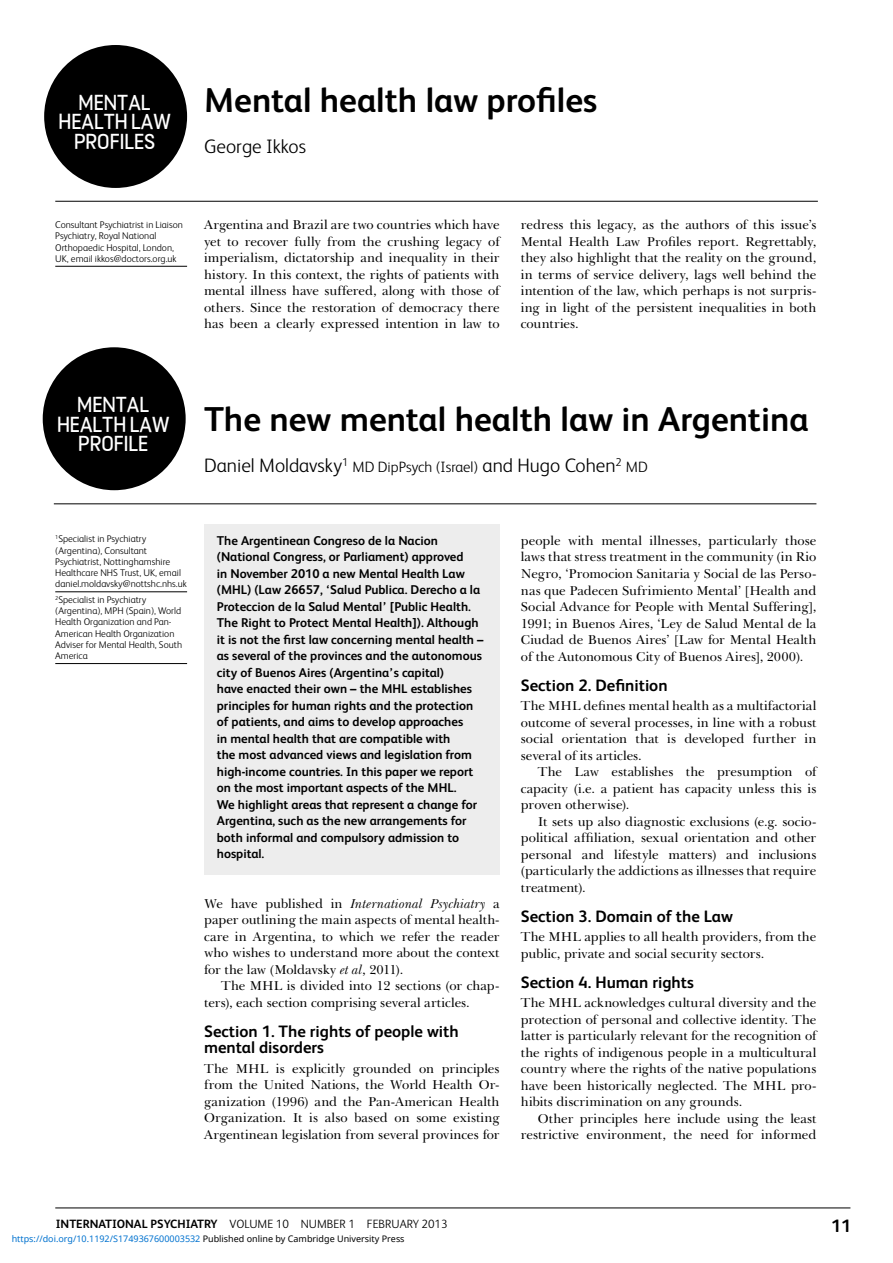
<style>
.page{position:relative;width:893px;height:1263px;background:#fff}
.page>*{position:absolute;margin:0;border:0;box-sizing:border-box;transform-origin:0 0}
.t1{font:700 34.5px "FS Albert";color:#000}
.t2{font:24.3px/19.5px "FS Dillonv 1.01";color:#fff;text-align:center}
.t3{font:300 19.5px "FS Albert";color:#000}
.t4{font:700 18px "FS Albert";color:#000}
.t5{font:700 16.5px/16.5px "FS Albert";color:#000}
.t6{font:13.2px/16.5px "Baskerville BT";color:#000;text-align:justify}
.t7{font:700 12.75px/16.5px "FS Albert";color:#000}
.t8{font:300 12px "FS Albert";color:#000}
.t9{font:300 9.75px/11.2px "FS Albert";color:#000}
.t10{font:9px "Noto Sans";color:#0172cf}
.s1{font-size:15px}
.s2{font-style:italic}
.s3{font-weight:700}
.s4{color:#000}
</style>
<div class="page">
<hr style="left:55px;top:1208px;width:795px;height:1px;background:#000">
<hr style="left:55px;top:266px;width:132px;height:1px;background:#000">
<div style="left:44px;top:45px;width:143px;height:143px;background:#000;border-radius:50%"></div>
<hr style="left:55px;top:201px;width:763px;height:1px;background:#000">
<div style="left:204px;top:524px;width:296px;height:350px;background:#ededed"></div>
<hr style="left:55px;top:591px;width:132px;height:1px;background:#000">
<hr style="left:55px;top:663px;width:132px;height:1px;background:#000">
<hr style="left:54px;top:504px;width:762px;height:1px;background:#000">
<div style="left:43px;top:347px;width:143px;height:143px;background:#000;border-radius:50%"></div>
<h2 class="t2" style="left:59px;top:91px;width:114px">MENTAL<br>HEALTH LAW<br>PROFILES</h2>
<h1 class="t1" style="left:204px;top:77px;width:395px">Mental health law profiles</h1>
<h3 class="t3" style="left:204px;top:134px;width:103px">George Ikkos</h3>
<p class="t9" style="left:55px;top:219px;width:129px">Consultant Psychiatrist in Liaison<br>Psychiatry, Royal National<br>Orthopaedic Hospital, London,<br>UK, email ikkos@doctors.org.uk</p>
<p class="t6" style="left:204px;top:216px;width:297px">Argentina and Brazil are two countries which have yet to recover fully from the crushing legacy of imperialism, dictatorship and inequality in their history. In this context, the rights of patients with mental illness have suffered, along with those of others. Since the restoration of democracy there has been a clearly expressed intention in law to</p>
<p class="t6" style="left:521px;top:216px;width:297px">redress this legacy, as the authors of this issue’s Mental Health Law Profiles report. Regrettably, they also highlight that the reality on the ground, in terms of service delivery, lags well behind the intention of the law, which perhaps is not surpris&shy;ing in light of the persistent inequalities in both countries.</p>
<h2 class="t2" style="left:57px;top:393px;width:114px">MENTAL<br>HEALTH LAW<br>PROFILE</h2>
<h1 class="t1" style="left:204px;top:396px;width:606px">The new mental health law in Argentina</h1>
<h3 class="t3" style="left:204px;top:452px;width:445px">Daniel Moldavsky<sup>1</sup> <span class="s1">MD DipPsych (Israel)</span> and Hugo Cohen<sup>2</sup> <span class="s1">MD</span></h3>
<p class="t9" style="left:55px;top:533px;width:133px"><sup>1</sup>Specialist in Psychiatry (Argentina), Consultant<br>Psychiatrist, Nottinghamshire<br>Healthcare NHS Trust, UK, email daniel.moldavsky@nottshc.nhs.uk</p>
<p class="t9" style="left:55px;top:593px;width:128px"><sup>2</sup>Specialist in Psychiatry (Argentina), MPH (Spain), World<br>Health Organization and Pan-<br>American Health Organization<br>Adviser for Mental Health, South<br>America</p>
<p class="t7" style="left:217px;top:531px;width:268px">The Argentinean Congreso de la Nacion (National Congress, or Parliament) approved<br>in November 2010 a new Mental Health Law (MHL) (Law 26657, ‘Salud Publica. Derecho a la Proteccion de la Salud Mental’ [Public Health.<br>The Right to Protect Mental Health]). Although it is not the first law concerning mental health – as several of the provinces and the autonomous city of Buenos Aires (Argentina’s capital)<br>have enacted their own – the MHL establishes principles for human rights and the protection of patients, and aims to develop approaches<br>in mental health that are compatible with<br>the most advanced views and legislation from high-income countries. In this paper we report on the most important aspects of the MHL.<br>We highlight areas that represent a change for Argentina, such as the new arrangements for both informal and compulsory admission to hospital.</p>
<p class="t6" style="left:204px;top:895px;width:297px">We have published in <span class="s2">International Psychiatry</span> a paper outlining the main aspects of mental health&shy;care in Argentina, to which we refer the reader who wishes to understand more about the context for the law (Moldavsky <span class="s2">et al</span>, 2011).</p>
<p class="t6" style="left:204px;top:977px;width:297px;text-indent:17px">The MHL is divided into 12 sections (or chap&shy;ters), each section comprising several articles.</p>
<p class="t5" style="left:204px;top:1022px;width:256px">Section 1. The rights of people with mental disorders</p>
<p class="t6" style="left:204px;top:1060px;width:297px">The MHL is explicitly grounded on principles from the United Nations, the World Health Or&shy;ganization (1996) and the Pan-American Health Organization. It is also based on some existing Argentinean legislation from several provinces for</p>
<p class="t6" style="left:521px;top:532px;width:297px">people with mental illnesses, particularly those laws that stress treatment in the community (in Rio Negro, ‘Promocion Sanitaria y Social de las Perso&shy;nas que Padecen Sufrimiento Mental’ [Health and Social Advance for People with Mental Suffering], 1991; in Buenos Aires, ‘Ley de Salud Mental de la Ciudad de Buenos Aires’ [Law for Mental Health of the Autonomous City of Buenos Aires], 2000).</p>
<p class="t5" style="left:521px;top:676px;width:148px">Section 2. Definition</p>
<p class="t6" style="left:521px;top:697px;width:297px">The MHL defines mental health as a multifactorial outcome of several processes, in line with a robust social orientation that is developed further in several of its articles.</p>
<p class="t6" style="left:521px;top:763px;width:297px;text-indent:17px">The Law establishes the presumption of capacity (i.e. a patient has capacity unless this is proven otherwise).</p>
<p class="t6" style="left:521px;top:813px;width:297px;text-indent:17px">It sets up also diagnostic exclusions (e.g. socio&shy;political affiliation, sexual orientation and other personal and lifestyle matters) and inclusions (particularly the addictions as illnesses that require treatment).</p>
<p class="t5" style="left:521px;top:907px;width:214px">Section 3. Domain of the Law</p>
<p class="t6" style="left:521px;top:928px;width:297px">The MHL applies to all health providers, from the public, private and social security sectors.</p>
<p class="t5" style="left:521px;top:973px;width:175px">Section 4. Human rights</p>
<p class="t6" style="left:521px;top:994px;width:297px">The MHL acknowledges cultural diversity and the protection of personal and collective identity. The latter is particularly relevant for the recognition of the rights of indigenous people in a multicultural country where the rights of the native populations have been historically neglected. The MHL pro&shy;hibits discrimination on any grounds.</p>
<p class="t6" style="left:521px;top:1110px;width:297px;text-align:right">Other principles here include using the least restrictive environment, the need for informed</p>
<p class="t8" style="left:56px;top:1215px;width:393px"><span class="s3">International Psychiatry</span> Volume 10 Number 1 February 2013</p>
<h3 class="t4" style="left:831px;top:1214px;width:22px">11</h3>
<p class="t10" style="left:12px;top:1232px;width:394px">https://doi.org/10.1192/S1749367600003532 <span class="s4">Published online by Cambridge University Press</span></p>
</div>
